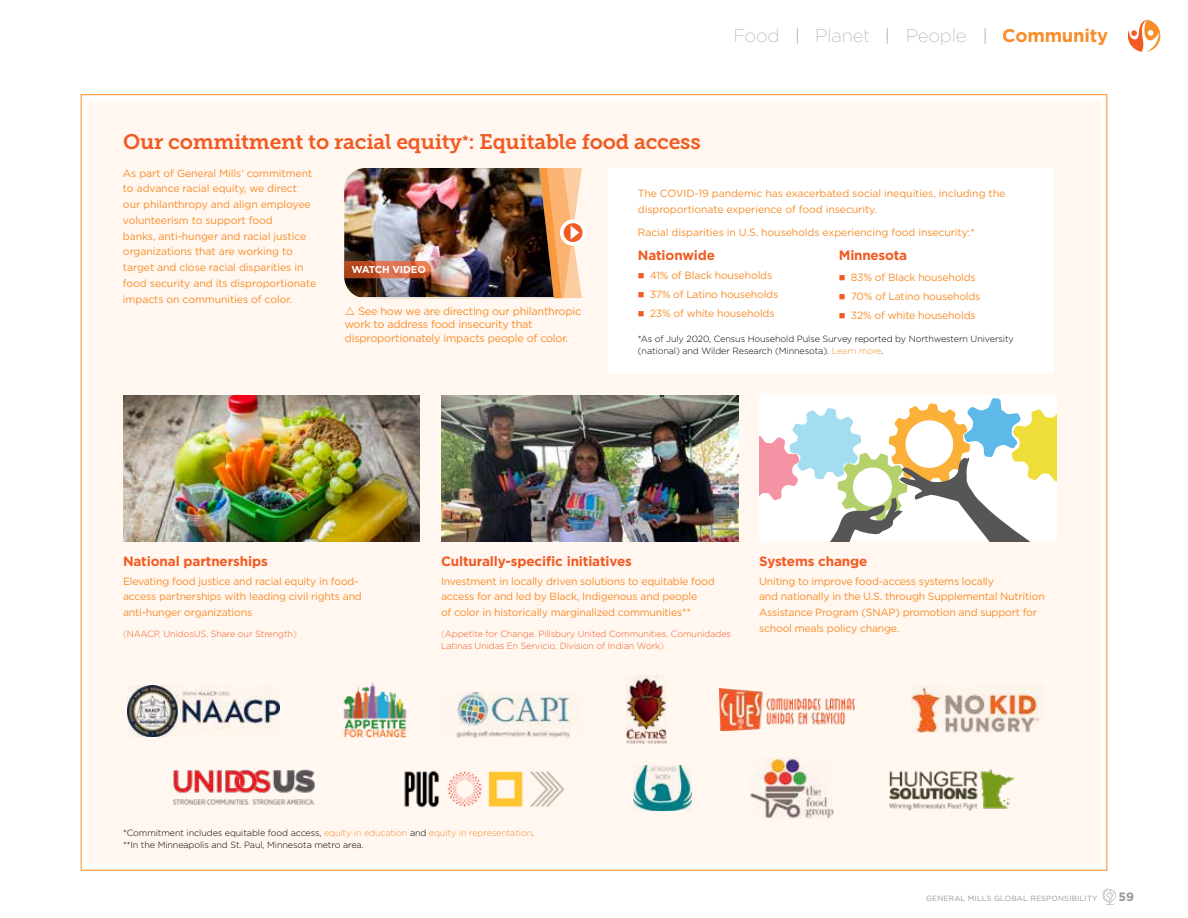
<style>
.page{position:relative;width:1188px;height:918px;background:#fff}
.page>*{position:absolute;margin:0;border:0;box-sizing:border-box;transform-origin:0 0}
.t1{font:21px "Museo Slab 700";letter-spacing:-.01em;color:#f15a22}
.t2{font:200 18.45px "Gotham";letter-spacing:-.01em;color:#b1b3b6}
.t3{font:700 18.45px "Gotham";letter-spacing:-.01em;color:#f88d2a}
.t4{font:700 13.5px "Gotham";letter-spacing:-.01em;color:#f15a22}
.t5{font:700 12px "Gotham";color:#98989a}
.t6{font:10.8px/13.5px "Gotham";letter-spacing:-.02em;color:#f88d2a}
.t7{font:10.5px/15.8px "Gotham";letter-spacing:-.02em;color:#f88d2a}
.t8{font:700 10.05px "Gotham";letter-spacing:-.01em;color:#fff}
.t9{font:300 9px/12px "Gotham";letter-spacing:-.01em;color:#000}
.t10{font:300 9px/12px "Gotham";letter-spacing:-.01em;color:#f15a22}
.t11{font:7.5px "Gotham";letter-spacing:.03em;color:#98989a}
.s1{color:#f15a22}
.s2{color:#f88d2a}
</style>
<div class="page">
<div style="left:87px;top:102px;width:1014px;height:762px;background:#fff7f0"></div>
<div style="left:608px;top:168px;width:445px;height:206px;background:#fff"></div>
<div style="left:560px;top:220px;width:26px;height:26px;border:4px solid #fff;border-radius:50%"></div>
<img style="left:344px;top:168px;width:238px;height:130px">
<img style="left:123px;top:395px;width:297px;height:146px">
<img style="left:441px;top:395px;width:297px;height:146px">
<div style="left:759px;top:395px;width:297px;height:146px;background:#fff"></div>
<svg style="left:759px;top:398px;width:297px;height:143px"></svg>
<img style="left:128px;top:686px;width:151px;height:50px">
<img style="left:456px;top:692px;width:123px;height:47px">
<img style="left:633px;top:765px;width:58px;height:45px">
<img style="left:404px;top:770px;width:161px;height:38px">
<img style="left:750px;top:758px;width:84px;height:61px">
<img style="left:912px;top:686px;width:128px;height:47px">
<img style="left:890px;top:769px;width:125px;height:42px">
<img style="left:343px;top:683px;width:64px;height:55px">
<img style="left:719px;top:688px;width:135px;height:43px">
<img style="left:173px;top:769px;width:142px;height:36px">
<img style="left:626px;top:675px;width:41px;height:69px">
<svg style="left:1102px;top:888px;width:14px;height:17px"></svg>
<svg style="left:1128px;top:20px;width:32px;height:32px"></svg>
<svg style="left:985px;top:28px;width:1px;height:16px"></svg>
<svg style="left:887px;top:28px;width:1px;height:16px"></svg>
<svg style="left:797px;top:28px;width:1px;height:16px"></svg>
<h2 class="t2" style="left:733px;top:24px;width:48px">Food</h2>
<h2 class="t2" style="left:815px;top:24px;width:57px">Planet</h2>
<h2 class="t2" style="left:906px;top:24px;width:62px">People</h2>
<h2 class="t3" style="left:1002px;top:24px;width:108px">Community</h2>
<h1 class="t1" style="left:123px;top:130px;width:579px">Our commitment to racial equity<sup>*</sup>: Equitable food access</h1>
<p class="t7" style="left:123px;top:165px;width:195px">As part of General Mills’ commitment to advance racial equity, we direct our philanthropy and align employee volunteerism to support food<br>banks, anti-hunger and racial justice organizations that are working to target and close racial disparities in food security and its disproportionate impacts on communities of color.</p>
<p class="t8" style="left:352px;top:263px;width:76px">WATCH VIDEO</p>
<p class="t6" style="left:345px;top:304px;width:238px;text-indent:13px">See how we are directing our philanthropic work to address food insecurity that disproportionately impacts people of color.</p>
<p class="t7" style="left:638px;top:186px;width:369px">The COVID-19 pandemic has exacerbated social inequities, including the disproportionate experience of food insecurity.</p>
<p class="t7" style="left:638px;top:224px;width:339px">Racial disparities in U.S. households experiencing food insecurity:*</p>
<p class="t4" style="left:638px;top:247px;width:79px">Nationwide</p>
<p class="t7" style="left:638px;top:267px;width:136px"><span class="s1">■</span> 41% of Black households</p>
<p class="t7" style="left:638px;top:286px;width:142px"><span class="s1">■</span> 37% of Latino households</p>
<p class="t7" style="left:638px;top:305px;width:138px"><span class="s1">■</span> 23% of white households</p>
<p class="t4" style="left:839px;top:247px;width:70px">Minnesota</p>
<p class="t7" style="left:839px;top:270px;width:138px"><span class="s1">■</span> 83% of Black households</p>
<p class="t7" style="left:839px;top:288px;width:143px"><span class="s1">■</span> 70% of Latino households</p>
<p class="t7" style="left:839px;top:307px;width:138px"><span class="s1">■</span> 32% of white households</p>
<p class="t9" style="left:638px;top:332px;width:378px">*As of July 2020, Census Household Pulse Survey reported by Northwestern University (national) and Wilder Research (Minnesota). <span class="s2">Learn more</span>.</p>
<p class="t4" style="left:123px;top:552px;width:146px">National partnerships</p>
<p class="t7" style="left:123px;top:573px;width:240px">Elevating food justice and racial equity in food&shy;access partnerships with leading civil rights and anti-hunger organizations</p>
<p class="t10" style="left:123px;top:628px;width:175px"><span class="s2">(</span>NAACP<span class="s2">,</span> UnidosUS<span class="s2">,</span> Share our Strength<span class="s2">)</span></p>
<p class="t4" style="left:441px;top:552px;width:192px">Culturally-specific initiatives</p>
<p class="t7" style="left:441px;top:573px;width:275px">Investment in locally driven solutions to equitable food access for and led by Black, Indigenous and people<br>of color in historically marginalized communities**</p>
<p class="t10" style="left:441px;top:628px;width:291px"><span class="s2">(</span>Appetite for Change<span class="s2">,</span> Pillsbury United Communities<span class="s2">,</span> Comunidades<br>Latinas Unidas En Servicio<span class="s2">,</span> Division of Indian Work<span class="s2">)</span></p>
<p class="t4" style="left:759px;top:552px;width:110px">Systems change</p>
<p class="t7" style="left:759px;top:573px;width:287px">Uniting to improve food-access systems locally<br>and nationally in the U.S. through Supplemental Nutrition Assistance Program (SNAP) promotion and support for school meals policy change.</p>
<p class="t9" style="left:123px;top:827px;width:413px">*Commitment includes equitable food access, <span class="s2">equity in education</span> and <span class="s2">equity in representation</span>. **In the Minneapolis and St. Paul, Minnesota metro area.</p>
<p class="t11" style="left:926px;top:893px;width:173px">GENERAL MILLS GLOBAL RESPONSIBILITY</p>
<p class="t5" style="left:1119px;top:889px;width:17px">59</p>
</div>
